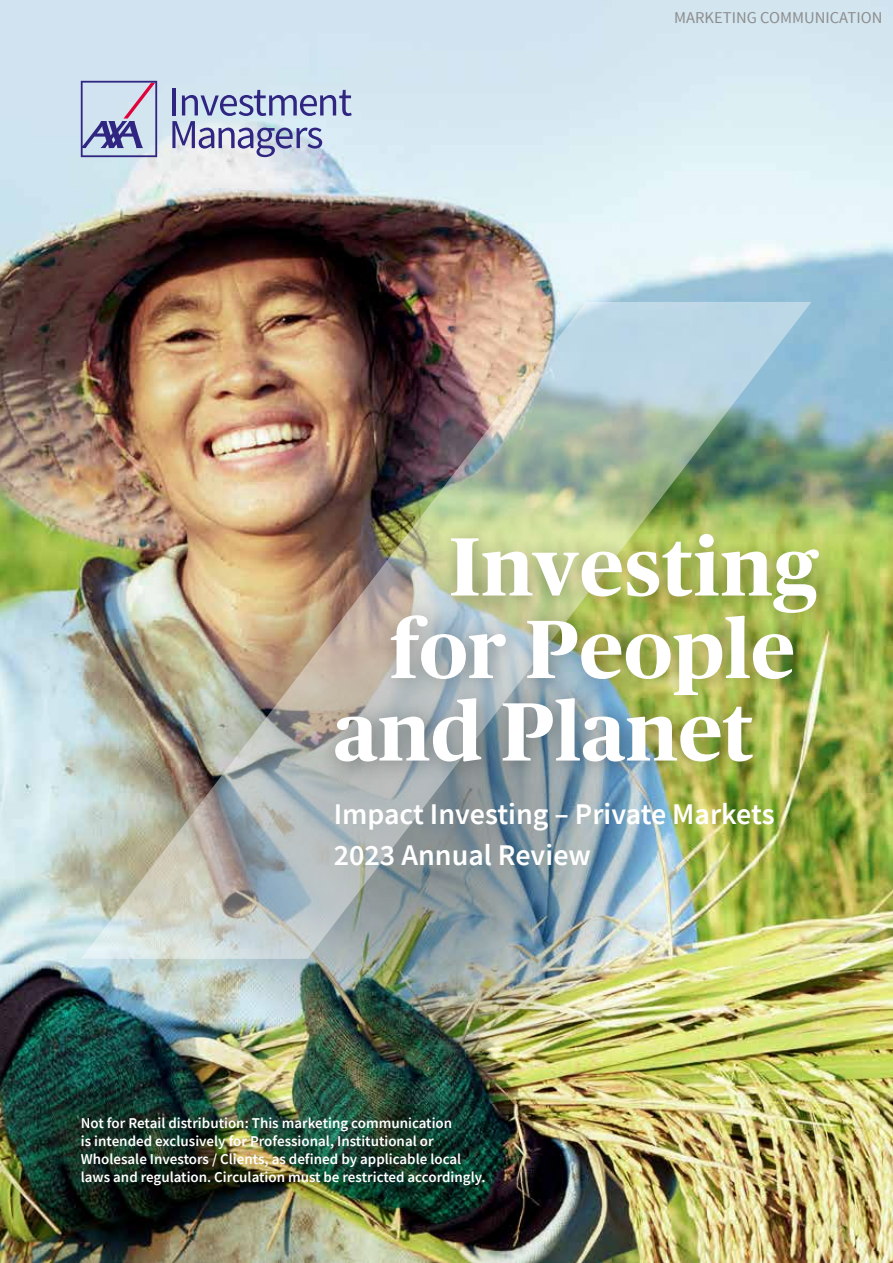
<style>
.page{position:relative;width:893px;height:1263px;background:#fff}
.page>*{position:absolute;margin:0;border:0;box-sizing:border-box;transform-origin:0 0}
.t1{font:700 82.5px "Publico Headline";letter-spacing:.01em;color:#fff}
.t2{font:600 30px/40.5px "Source Sans Pro";color:#fff}
.t3{font:16.5px "Source Sans Pro";color:#8c8c8c}
.t4{font:600 15px/18px "Source Sans Pro";color:#fff}
</style>
<div class="page">
<img style="left:0;top:0;width:893px;height:1263px">
<svg style="left:81px;top:81px;width:76px;height:76px;background:#aeb4d3"></svg>
<hr style="left:172px;top:88px;width:4px;height:27px;background:#302682">
<svg style="left:172px;top:90px;width:180px;height:67px;background:#b0b9d5"></svg>
<img style="left:89px;top:481px;width:644px;height:644px;border-radius:50%">
<img style="left:81px;top:302px;width:730px;height:657px">
<div style="left:321px;top:519px;width:519px;height:264px;background:#000;opacity:.3"></div>
<p class="t3" style="left:674px;top:7px;width:210px">MARKETING COMMUNICATION</p>
<h1 class="t1" style="left:450px;top:507px;width:370px">Investing</h1>
<h1 class="t1" style="left:390px;top:590px;width:406px">for People</h1>
<h1 class="t1" style="left:334px;top:672px;width:421px">and Planet</h1>
<h2 class="t2" style="left:334px;top:793px;width:442px">Impact Investing – Private Markets<br>2023 Annual Review</h2>
<p class="t4" style="left:81px;top:1114px;width:406px">Not for Retail distribution: This marketing communication<br>is intended exclusively for Professional, Institutional or Wholesale Investors / Clients, as defined by applicable local laws and regulation. Circulation must be restricted accordingly.</p>
</div>
